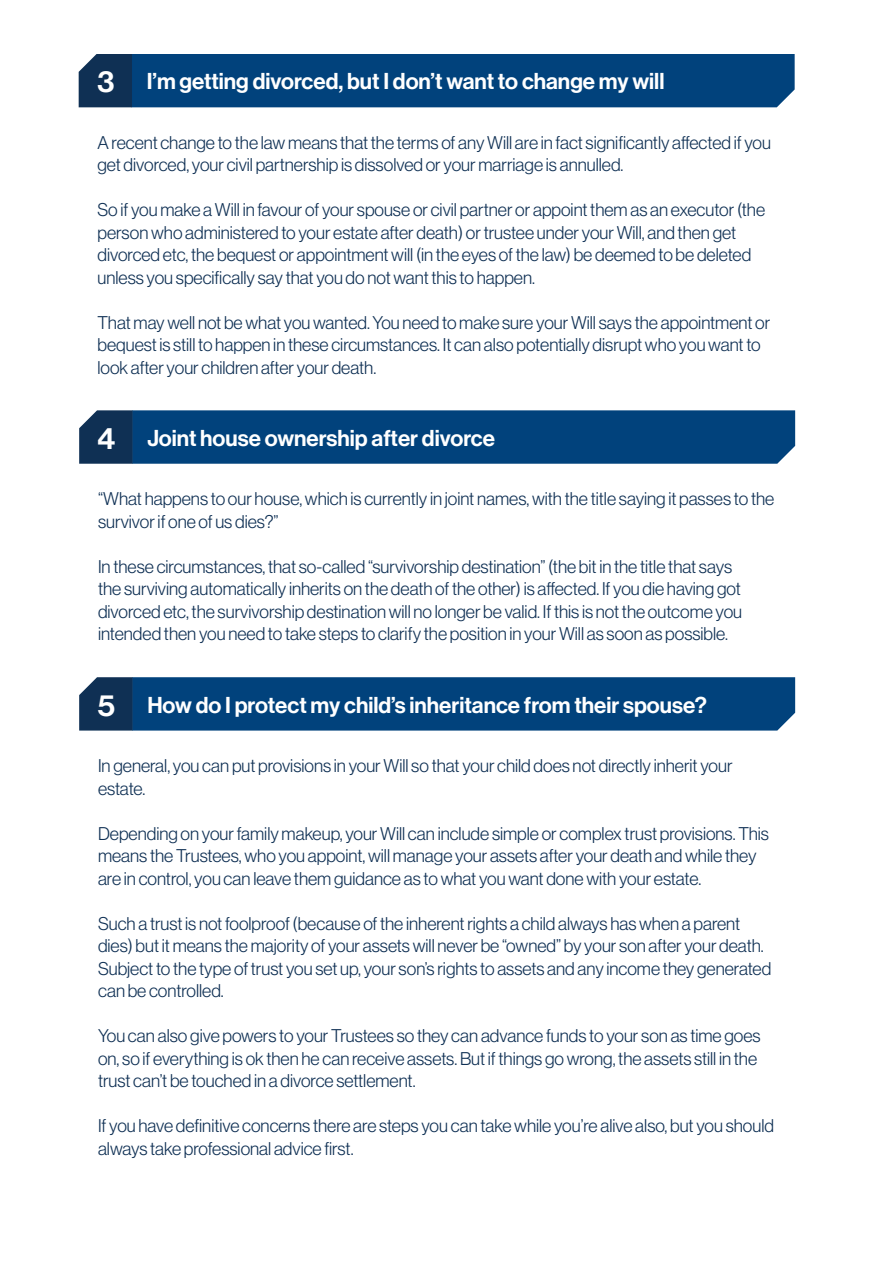
<style>
.page{position:relative;width:893px;height:1263px;background:#fff}
.page>*{position:absolute;margin:0;border:0;box-sizing:border-box;transform-origin:0 0}
.t1{font:30px "N Haas Grotesk DS Pro 65 Md";color:#fff}
.t2{font:22.5px "N Haas Grotesk DS Pro 65 Md";color:#fff}
.t3{font:18px/22.5px "N Haas Grotesk DS Pro 45 Lt";color:#0f3054}
</style>
<div class="page">
<svg style="left:79px;top:410px;width:716px;height:54px;background:#07447b"></svg>
<svg style="left:79px;top:677px;width:716px;height:53px;background:#05437a"></svg>
<svg style="left:79px;top:54px;width:716px;height:53px;background:#04427a"></svg>
<p class="t1" style="left:97px;top:65px;width:19px">3</p>
<p class="t2" style="left:147px;top:68px;width:519px">I’m getting divorced, but I don’t want to change my will</p>
<p class="t3" style="left:97px;top:131px;width:675px">A recent change to the law means that the terms of any Will are in fact significantly affected if you get divorced, your civil partnership is dissolved or your marriage is annulled.</p>
<p class="t3" style="left:97px;top:199px;width:669px">So if you make a Will in favour of your spouse or civil partner or appoint them as an executor (the person who administered to your estate after death) or trustee under your Will, and then get divorced etc, the bequest or appointment will (in the eyes of the law) be deemed to be deleted unless you specifically say that you do not want this to happen.</p>
<p class="t3" style="left:97px;top:311px;width:674px">That may well not be what you wanted. You need to make sure your Will says the appointment or bequest is still to happen in these circumstances. It can also potentially disrupt who you want to look after your children after your death.</p>
<p class="t1" style="left:98px;top:421px;width:19px">4</p>
<p class="t2" style="left:147px;top:425px;width:349px">Joint house ownership after divorce</p>
<p class="t3" style="left:98px;top:488px;width:678px">“What happens to our house, which is currently in joint names, with the title saying it passes to the survivor if one of us dies?”</p>
<p class="t3" style="left:98px;top:555px;width:646px">In these circumstances, that so-called “survivorship destination” (the bit in the title that says the surviving automatically inherits on the death of the other) is affected. If you die having got divorced etc, the survivorship destination will no longer be valid. If this is not the outcome you intended then you need to take steps to clarify the position in your Will as soon as possible.</p>
<p class="t1" style="left:98px;top:688px;width:19px">5</p>
<p class="t2" style="left:147px;top:692px;width:561px">How do I protect my child’s inheritance from their spouse?</p>
<p class="t3" style="left:98px;top:754px;width:636px">In general, you can put provisions in your Will so that your child does not directly inherit your estate.</p>
<p class="t3" style="left:98px;top:822px;width:673px">Depending on your family makeup, your Will can include simple or complex trust provisions. This means the Trustees, who you appoint, will manage your assets after your death and while they are in control, you can leave them guidance as to what you want done with your estate.</p>
<p class="t3" style="left:98px;top:912px;width:675px">Such a trust is not foolproof (because of the inherent rights a child always has when a parent dies) but it means the majority of your assets will never be “owned” by your son after your death.<br>Subject to the type of trust you set up, your son’s rights to assets and any income they generated can be controlled.</p>
<p class="t3" style="left:98px;top:1024px;width:664px">You can also give powers to your Trustees so they can advance funds to your son as time goes on, so if everything is ok then he can receive assets. But if things go wrong, the assets still in the trust can’t be touched in a divorce settlement.</p>
<p class="t3" style="left:98px;top:1114px;width:677px">If you have definitive concerns there are steps you can take while you’re alive also, but you should always take professional advice first.</p>
</div>
